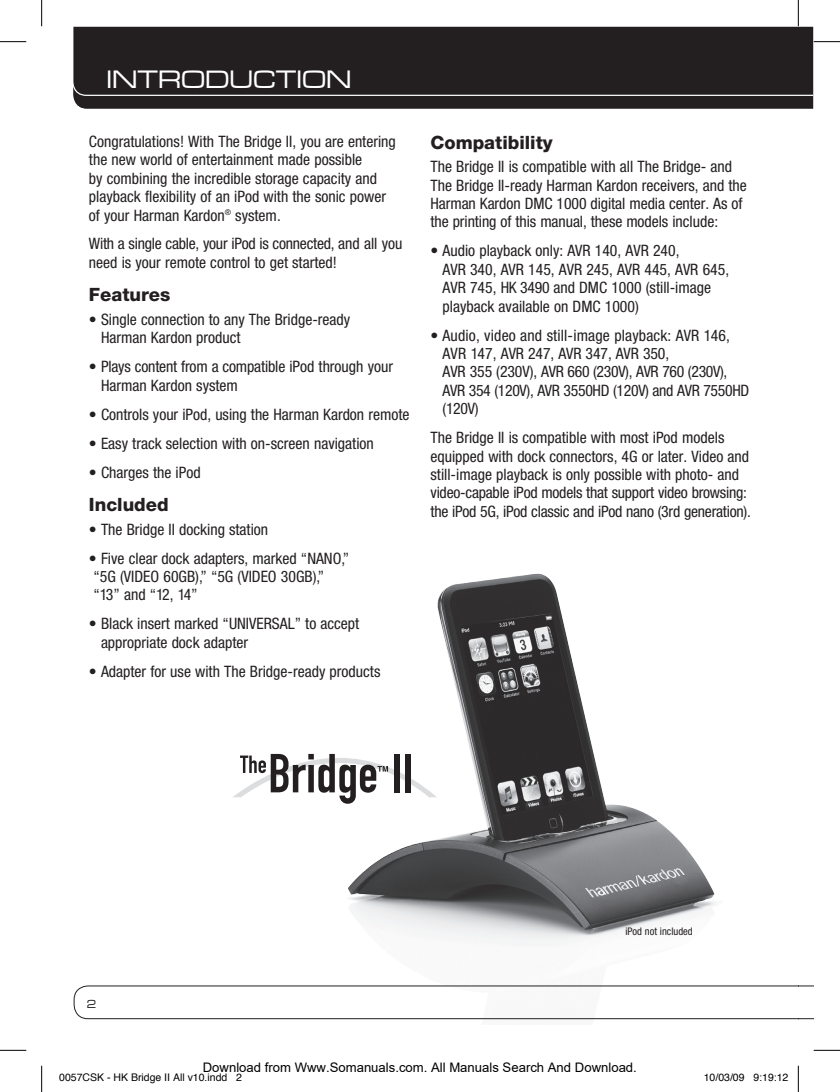
<style>
.page{position:relative;width:840px;height:1092px;background:#fff}
.page>*{position:absolute;margin:0;border:0;box-sizing:border-box;transform-origin:0 0}
.t1{font:26.25px "Microgramma EF Medium Extend";color:#fff}
.t2{font:800 18.38px "Helvetica Neue";color:#231f20}
.t3{font:condensed 15.75px/18.4px "Helvetica Neue";color:#231f20}
.t4{font:13.12px "Arial";color:#000}
.t5{font:12.25px "Microgramma EF Medium Extend";color:#231f20;scale:.9 1}
.t6{font:10.5px "Helvetica";color:#000}
.t7{font:condensed 10.5px "Helvetica Neue";color:#231f20}
</style>
<div class="page">
<img style="left:344px;top:573px;width:372px;height:410px">
<svg style="left:73px;top:985px;width:740px;height:37px"></svg>
<svg style="left:233px;top:753px;width:204px;height:50px"></svg>
<svg style="left:73px;top:96px;width:740px;height:13px;background:#282425"></svg>
<div style="left:73px;top:27px;width:740px;height:69px;background:#231f20"></div>
<svg style="left:0;top:41px;width:26px;height:1px"></svg>
<svg style="left:813px;top:41px;width:26px;height:1px"></svg>
<svg style="left:0;top:1049px;width:26px;height:1px"></svg>
<svg style="left:813px;top:1049px;width:26px;height:1px"></svg>
<svg style="left:41px;top:0;width:1px;height:26px"></svg>
<svg style="left:41px;top:1065px;width:1px;height:26px"></svg>
<svg style="left:797px;top:0;width:1px;height:26px"></svg>
<svg style="left:797px;top:1065px;width:1px;height:26px"></svg>
<h1 class="t1" style="left:106px;top:62px;width:243px">inTRODUCTION</h1>
<p class="t3" style="left:89px;top:132px;width:308px">Congratulations! With The Bridge II, you are entering the new world of entertainment made possible<br>by combining the incredible storage capacity and playback flexibility of an iPod with the sonic power of your Harman Kardon<sup>®</sup> system.</p>
<p class="t3" style="left:89px;top:234px;width:315px">With a single cable, your iPod is connected, and all you need is your remote control to get started!</p>
<p class="t2" style="left:89px;top:284px;width:83px">Features</p>
<p class="t3" style="left:101px;top:310px;width:251px;text-indent:-12px">• Single connection to any The Bridge-ready<br>Harman Kardon product</p>
<p class="t3" style="left:101px;top:357px;width:293px;text-indent:-12px">• Plays content from a compatible iPod through your<br>Harman Kardon system</p>
<p class="t3" style="left:89px;top:405px;width:322px">• Controls your iPod, using the Harman Kardon remote</p>
<p class="t3" style="left:89px;top:434px;width:286px">• Easy track selection with on-screen navigation</p>
<p class="t3" style="left:89px;top:462px;width:113px">• Charges the iPod</p>
<p class="t2" style="left:89px;top:493px;width:81px">Included</p>
<p class="t3" style="left:89px;top:519px;width:181px">• The Bridge II docking station</p>
<p class="t3" style="left:89px;top:548px;width:262px">• Five clear dock adapters, marked “NANO,” “5G (VIDEO 60GB),” “5G (VIDEO 30GB),” “13” and “12, 14”</p>
<p class="t3" style="left:101px;top:614px;width:260px;text-indent:-12px">• Black insert marked “UNIVERSAL” to accept appropriate dock adapter</p>
<p class="t3" style="left:89px;top:662px;width:293px">• Adapter for use with The Bridge-ready products</p>
<p class="t2" style="left:430px;top:131px;width:124px">Compatibility</p>
<p class="t3" style="left:430px;top:157px;width:318px">The Bridge II is compatible with all The Bridge- and The Bridge II-ready Harman Kardon receivers, and the Harman Kardon DMC 1000 digital media center. As of the printing of this manual, these models include:</p>
<p class="t3" style="left:442px;top:241px;width:288px;text-indent:-12px">• Audio playback only: AVR 140, AVR 240,<br>AVR 340, AVR 145, AVR 245, AVR 445, AVR 645, AVR 745, HK 3490 and DMC 1000 (still-image playback available on DMC 1000)</p>
<p class="t3" style="left:442px;top:326px;width:308px;text-indent:-12px">• Audio, video and still-image playback: AVR 146, AVR 147, AVR 247, AVR 347, AVR 350,<br>AVR 355 (230V), AVR 660 (230V), AVR 760 (230V), AVR 354 (120V), AVR 3550HD (120V) and AVR 7550HD (120V)</p>
<p class="t3" style="left:430px;top:428px;width:322px">The Bridge II is compatible with most iPod models equipped with dock connectors, 4G or later. Video and still-image playback is only possible with photo- and video-capable iPod models that support video browsing: the iPod 5G, iPod classic and iPod nano (3rd generation).</p>
<p class="t5" style="left:87px;top:996px;width:11px">2</p>
<p class="t7" style="left:625px;top:925px;width:69px">iPod not included</p>
<p class="t4" style="left:203px;top:1059px;width:435px">Download from Www.Somanuals.com. All Manuals Search And Download.</p>
<p class="t6" style="left:59px;top:1069px;width:184px">0057CSK - HK Bridge II All v10.indd 2</p>
<p class="t6" style="left:703px;top:1069px;width:86px">10/03/09 9:19:12</p>
</div>
